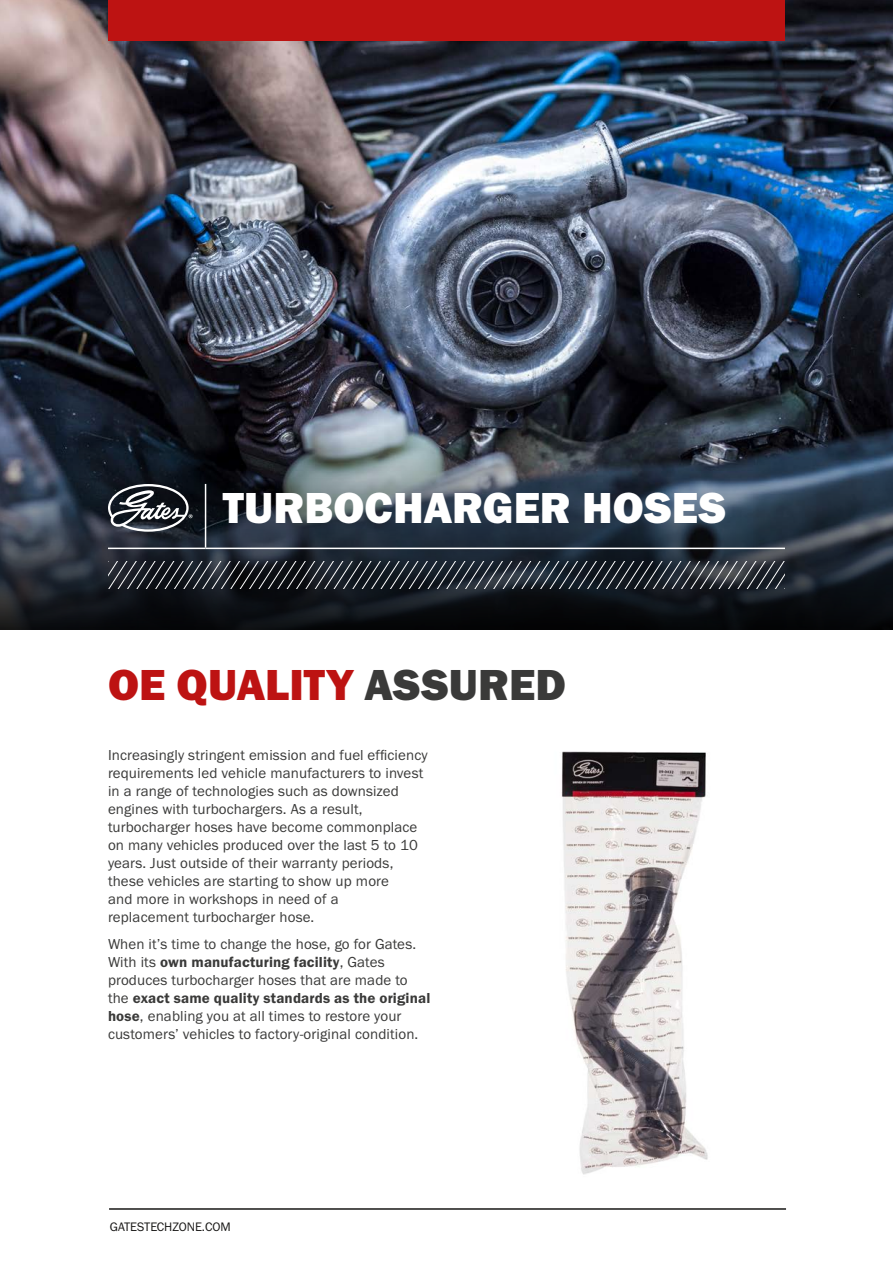
<style>
.page{position:relative;width:893px;height:1263px;background:#fff}
.page>*{position:absolute;margin:0;border:0;box-sizing:border-box;transform-origin:0 0}
.HEADER_-_Title{font:45px "Franklin Gothic URW Hea";color:#fff}
.COVER_-_Title{font:45px "Franklin Gothic URW Hea";color:#bd1312}
.BODY_-_Copy{font:15px/18px "Franklin Gothic URW Boo";letter-spacing:.01em;color:#3a3a39}
.BODY_-_Footer{font:12.75px "Franklin Gothic URW Boo";color:#181716}
.s1{color:#3a3a39}
.s2{font-family:"Franklin Gothic URW Dem"}
</style>
<div class="page">
<hr style="left:109px;top:1208px;width:677px;height:2px;background:#181716">
<img style="left:561px;top:751px;width:147px;height:424px">
<img style="left:0;top:0;width:893px;height:426px">
<svg style="left:0;top:426px;width:893px;height:203px;background:#2b343f"></svg>
<hr style="left:205px;top:484px;width:1px;height:64px;background:#fff">
<hr style="left:108px;top:548px;width:98px;height:1px;background:#fff">
<hr style="left:206px;top:548px;width:579px;height:1px;background:#fff">
<svg style="left:108px;top:484px;width:85px;height:48px"></svg>
<svg style="left:108px;top:562px;width:677px;height:27px;background:#353a42"></svg>
<div style="left:108px;top:0;width:677px;height:40px;background:#bd1312"></div>
<p class="HEADER_-_Title" style="left:223px;top:479px;width:505px">TURBOCHARGER HOSES</p>
<p class="COVER_-_Title" style="left:108px;top:656px;width:459px">OE QUALITY <span class="s1">ASSURED</span></p>
<p class="BODY_-_Copy" style="left:108px;top:746px;width:321px">Increasingly stringent emission and fuel efficiency requirements led vehicle manufacturers to invest in a range of technologies such as downsized engines with turbochargers. As a result, turbocharger hoses have become commonplace on many vehicles produced over the last 5 to 10 years. Just outside of their warranty periods, these vehicles are starting to show up more<br>and more in workshops in need of a<br>replacement turbocharger hose.</p>
<p class="BODY_-_Copy" style="left:108px;top:935px;width:324px">When it’s time to change the hose, go for Gates.<br>With its <span class="s2">own manufacturing facility</span>, Gates produces turbocharger hoses that are made to the <span class="s2">exact same quality standards as the original hose</span>, enabling you at all times to restore your customers’ vehicles to factory-original condition.</p>
<p class="BODY_-_Footer" style="left:110px;top:1219px;width:123px">GATESTECHZONE.COM</p>
</div>
